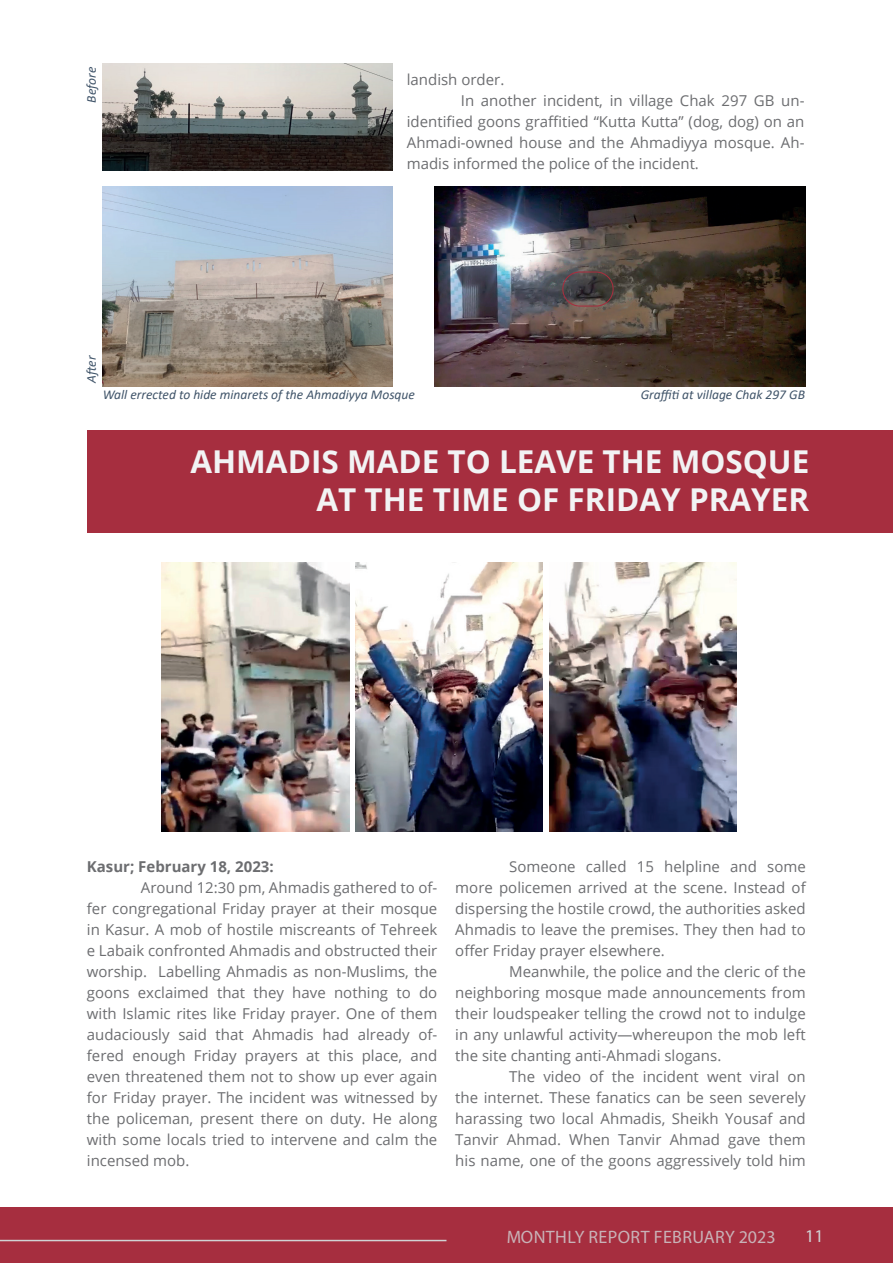
<style>
.page{position:relative;width:893px;height:1263px;background:#fff}
.page>*{position:absolute;margin:0;border:0;box-sizing:border-box;transform-origin:0 0}
.t1{font:700 31.5px/37.8px "Open Sans";color:#f2f3f4;text-align:right}
.t2{font:18px "Myriad Pro";letter-spacing:.02em;color:#d1d2d4}
.t3{font:15px/21px "Open Sans";color:#6c6d70;text-align:justify}
.t4{font:700 15px "Open Sans";color:#6c6d70}
.t5{font:italic 13.5px "Calibri";color:#405469}
.s1{color:#165a70}
</style>
<div class="page">
<div style="left:0;top:1207px;width:893px;height:56px;background:#a62e3f"></div>
<hr style="left:0;top:1240px;width:446px;height:1px;background:#d1d2d4">
<img style="left:434px;top:187px;width:371px;height:200px">
<img style="left:102px;top:187px;width:291px;height:200px">
<div style="left:87px;top:431px;width:806px;height:102px;background:#a62e3f"></div>
<img style="left:162px;top:563px;width:187px;height:269px">
<img style="left:355px;top:562px;width:188px;height:269px">
<img style="left:549px;top:562px;width:188px;height:269px">
<img style="left:103px;top:64px;width:289px;height:106px">
<div style="left:562px;top:271px;width:52px;height:36px;border:1px solid #a62e3f;border-radius:17px"></div>
<p class="t5" style="left:82px;top:103px;width:37px;rotate:-90deg">Before</p>
<p class="t5" style="left:82px;top:383px;width:29px;rotate:-90deg">After</p>
<p class="t3" style="left:407px;top:68px;width:99px">landish order.</p>
<p class="t3" style="left:461px;top:89px;width:345px">In another incident, in village Chak 297 GB un-</p>
<p class="t3" style="left:407px;top:110px;width:399px">identified goons graffitied “Kutta Kutta” (dog, dog) on an</p>
<p class="t3" style="left:407px;top:131px;width:399px">Ahmadi-owned house and the Ahmadiyya mosque. Ah-</p>
<p class="t3" style="left:407px;top:152px;width:294px">madis informed the police of the incident.</p>
<p class="t5" style="left:103px;top:386px;width:314px">Wall errected to hide minarets of the Ahmadiyya Mosque</p>
<p class="t5" style="left:641px;top:385px;width:166px">Graffiti at village Chak 297 GB</p>
<h1 class="t1" style="left:190px;top:442px;width:620px">AHMADIS MADE TO LEAVE THE MOSQUE<br>AT THE TIME OF FRIDAY PRAYER</h1>
<p class="t4" style="left:87px;top:856px;width:188px">Kasur; February 18, 2023:</p>
<p class="t3" style="left:87px;top:877px;width:352px;text-indent:54px">Around 12:30 pm, Ahmadis gathered to of&shy;fer congregational Friday prayer at their mosque in Kasur. A mob of hostile miscreants of Tehreek e Labaik confronted Ahmadis and obstructed their worship. Labelling Ahmadis as non-Muslims, the goons exclaimed that they have nothing to do with Islamic rites like Friday prayer. One of them audaciously said that Ahmadis had already of&shy;fered enough Friday prayers at this place, and even threatened them not to show up ever again for Friday prayer. The incident was witnessed by the policeman, present there on duty. He along with some locals tried to intervene and calm the incensed mob.</p>
<p class="t3" style="left:455px;top:856px;width:352px;text-indent:54px">Someone called 15 helpline and some more policemen arrived at the scene. Instead of dispersing the hostile crowd, the authorities asked Ahmadis to leave the premises. They then had to offer Friday prayer elsewhere.</p>
<p class="t3" style="left:455px;top:961px;width:352px;text-indent:54px">Meanwhile, the police and the cleric of the neighboring mosque made announcements from their loudspeaker telling the crowd not to indulge in any unlawful activity—whereupon the mob left the site chanting anti-Ahmadi slogans.</p>
<p class="t3" style="left:455px;top:1066px;width:352px;text-indent:54px">The video of the incident went viral on the internet. These fanatics can be seen severely harassing two local Ahmadis, Sheikh Yousaf and Tanvir Ahmad. When Tanvir Ahmad gave them his name, one of the goons aggressively told him</p>
<p class="t2" style="left:506px;top:1226px;width:319px">MONTHLY REPORT FEBRUARY 2023 <span class="s1">11</span>11</p>
</div>
